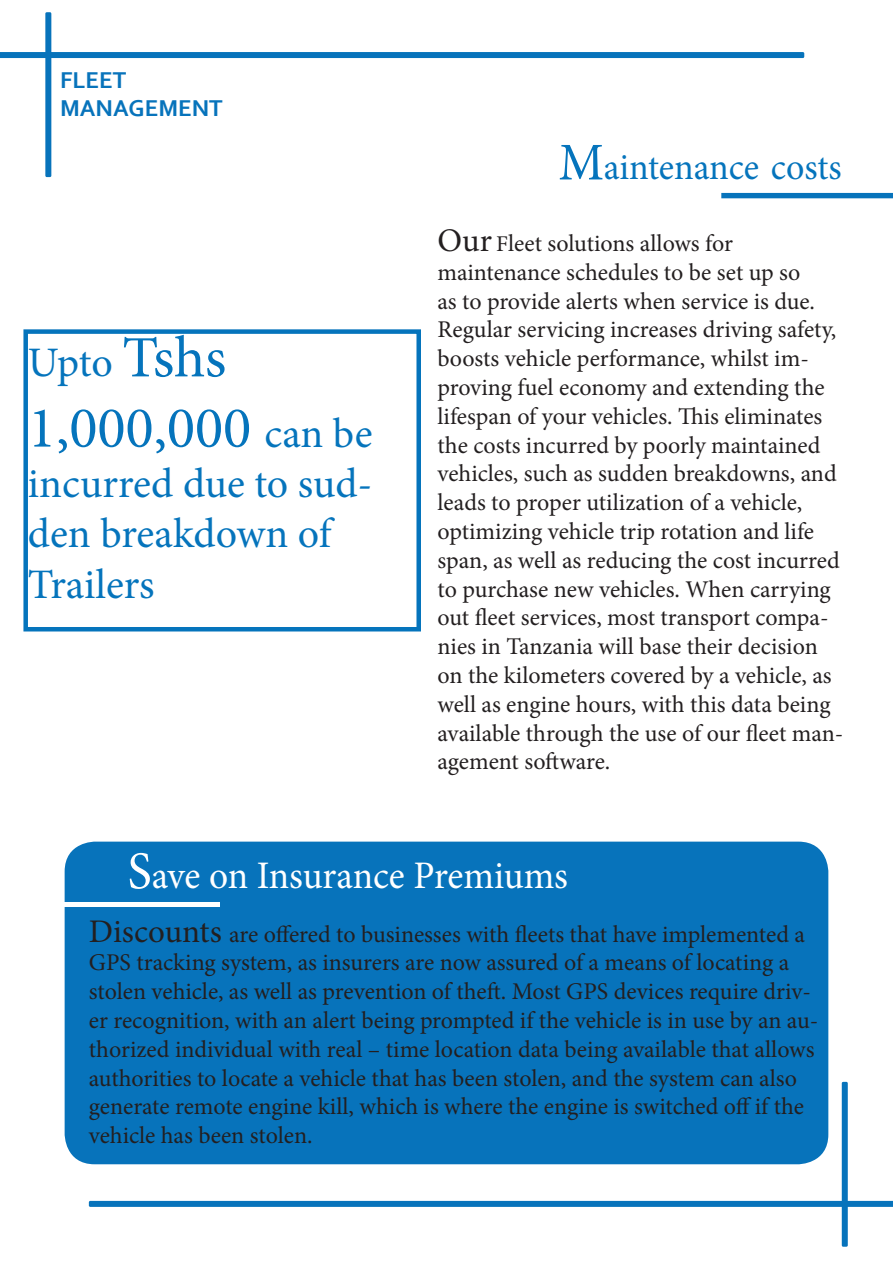
<style>
.page{position:relative;width:893px;height:1263px;background:#fff}
.page>*{position:absolute;margin:0;border:0;box-sizing:border-box;transform-origin:0 0}
.t1{font:58.5px "Minion Pro";color:#0574bc}
.t2{font:42px/50.4px "Minion Pro";color:#0574bc}
.t3{font:39px "Minion Pro";letter-spacing:-.01em;color:#fff;scale:.96 1}
.t4{font:37.5px "Minion Pro";letter-spacing:-.005em;color:#0574bc;scale:.96 1}
.t5{font:24px/28.8px "Minion Pro";color:#231f20}
.t6{font:700 24px/28.8px "Corbel";color:#0773bb}
.s1{font-size:58.5px}
.s2{font-size:42px}
.s3{font-size:53.1px}
.s4{font-size:33px}
.s5{font-size:22.5px}
</style>
<div class="page">
<div style="left:45px;top:12px;width:6px;height:165px;background:#0773bb;border-radius:2px"></div>
<svg style="left:0;top:52px;width:804px;height:6px;background:#0874bb"></svg>
<div style="left:842px;top:1082px;width:6px;height:165px;background:#0773bb;border-radius:2px"></div>
<svg style="left:89px;top:1201px;width:804px;height:6px;background:#0a75bc"></svg>
<div style="left:23px;top:329px;width:398px;height:302px;border:4px solid #0574bc"></div>
<svg style="left:721px;top:192px;width:172px;height:7px"></svg>
<div style="left:65px;top:842px;width:763px;height:322px;background:#0773bb;border-radius:30px"></div>
<svg style="left:65px;top:902px;width:155px;height:5px"></svg>
<p class="t6" style="left:60px;top:65px;width:164px">FLEET<br>MANAGEMENT</p>
<p class="t2" style="left:28px;top:338px;width:200px">Upto <span class="s1">Tshs</span></p>
<p class="t1" style="left:28px;top:389px;width:346px">1,000,000 <span class="s2">can be</span></p>
<p class="t2" style="left:28px;top:459px;width:346px">incurred due to sud&shy;den breakdown of<br>Trailers</p>
<p class="t4" style="left:558px;top:142px;width:296px"><span class="s3">M</span>aintenance costs</p>
<p class="t5" style="left:437px;top:229px;width:297px"><span class="s4">Our</span> <span class="s5">F</span>leet solutions allows for</p>
<p class="t5" style="left:437px;top:258px;width:407px">maintenance schedules to be set up so<br>as to provide alerts when service is due.<br>Regular servicing increases driving safety, boosts vehicle performance, whilst im&shy;proving fuel economy and extending the lifespan of your vehicles. This eliminates the costs incurred by poorly maintained vehicles, such as sudden breakdowns, and leads to proper utilization of a vehicle, optimizing vehicle trip rotation and life span, as well as reducing the cost incurred to purchase new vehicles. When carrying out fleet services, most transport compa&shy;nies in Tanzania will base their decision on the kilometers covered by a vehicle, as well as engine hours, with this data being available through the use of our fleet man&shy;agement software.</p>
<p class="t3" style="left:128px;top:849px;width:460px"><span class="s3">S</span>ave on Insurance Premiums</p>
<p class="t5" style="left:89px;top:919px;width:731px"><span class="s4">Discounts</span> are offered to businesses with fleets that have implemented a GPS tracking system, as insurers are now assured of a means of locating a stolen vehicle, as well as prevention of theft. Most GPS devices require driv&shy;er recognition, with an alert being prompted if the vehicle is in use by an au&shy;thorized individual with real – time location data being available that allows authorities to locate a vehicle that has been stolen, and the system can also generate remote engine kill, which is where the engine is switched off if the vehicle has been stolen.</p>
</div>
